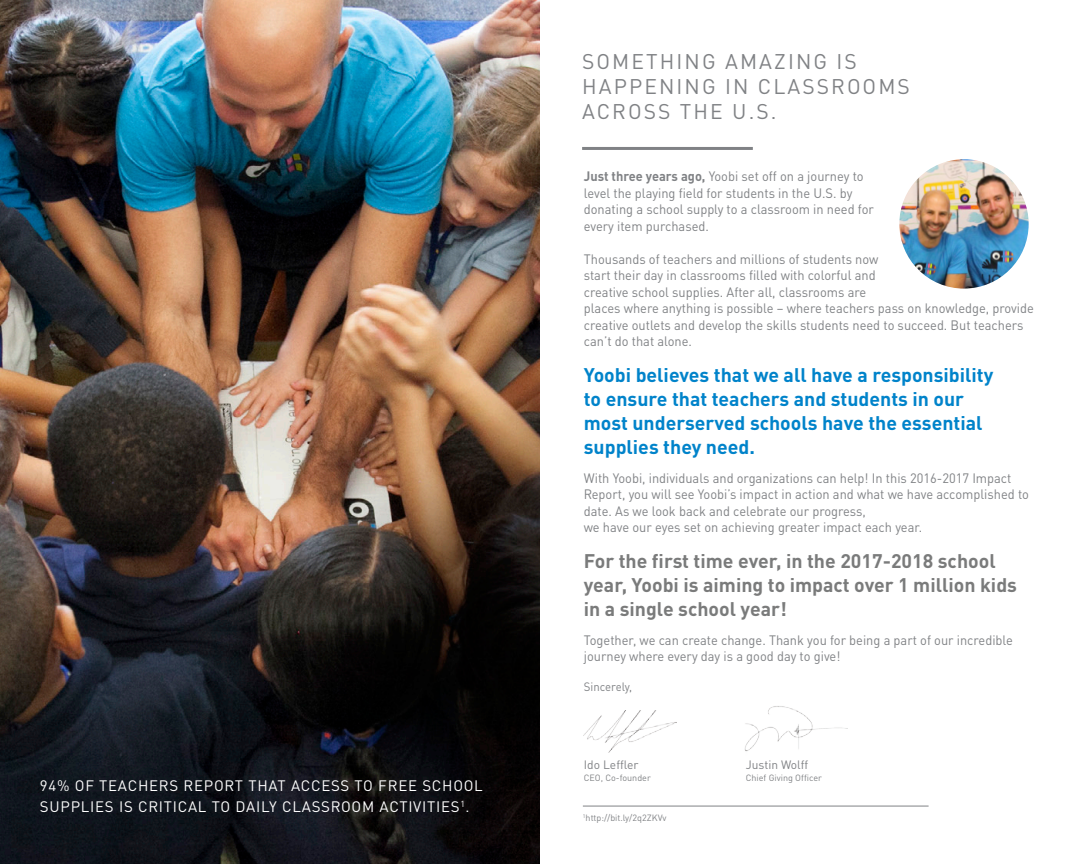
<style>
.page{position:relative;width:1080px;height:864px;background:#fff}
.page>*{position:absolute;margin:0;border:0;box-sizing:border-box;transform-origin:0 0}
.t1{font:21px/25.2px "DINOT";letter-spacing:.1em;color:#808285}
.t2{font:700 19.5px/24px "DINOT";color:#0083ca}
.t3{font:700 19.5px/24px "DINOT";color:#7a7b7b}
.t4{font:15px/21px "DINOT";letter-spacing:.05em;color:#fff}
.t5{font:13.5px/16.5px "DINOT";color:#808285;scale:.95 1}
.t6{font:12px "DINOT";color:#808285}
.t7{font:12px "DINOT";color:#808285;scale:.95 1}
.t8{font:9px "DINOT";color:#808285}
.s1{font-weight:700}
</style>
<div class="page">
<img style="left:0;top:0;width:540px;height:864px">
<img style="left:899px;top:159px;width:130px;height:130px;border-radius:65px">
<hr style="left:582px;top:147px;width:171px;height:3px;background:#808285">
<hr style="left:583px;top:806px;width:346px;height:1px;background:#808285">
<img style="left:744px;top:706px;width:104px;height:46px">
<img style="left:583px;top:711px;width:93px;height:42px">
<p class="t4" style="left:40px;top:775px;width:444px">94% OF TEACHERS REPORT THAT ACCESS TO FREE SCHOOL<br>SUPPLIES IS CRITICAL TO DAILY CLASSROOM ACTIVITIES<sup>1</sup>.</p>
<h1 class="t1" style="left:582px;top:48px;width:329px">SOMETHING AMAZING IS<br>HAPPENING IN CLASSROOMS<br>ACROSS THE U.S.</h1>
<p class="t5" style="left:584px;top:168px;width:307px"><span class="s1">Just three years ago,</span> Yoobi set off on a journey to level the playing field for students in the U.S. by donating a school supply to a classroom in need for every item purchased.</p>
<p class="t5" style="left:584px;top:250px;width:475px">Thousands of teachers and millions of students now<br>start their day in classrooms filled with colorful and<br>creative school supplies. After all, classrooms are<br>places where anything is possible – where teachers pass on knowledge, provide creative outlets and develop the skills students need to succeed. But teachers can’t do that alone.</p>
<h2 class="t2" style="left:584px;top:363px;width:411px">Yoobi believes that we all have a responsibility to ensure that teachers and students in our most underserved schools have the essential supplies they need.</h2>
<p class="t5" style="left:584px;top:469px;width:470px">With Yoobi, individuals and organizations can help! In this 2016-2017 Impact Report, you will see Yoobi’s impact in action and what we have accomplished to date. As we look back and celebrate our progress,<br>we have our eyes set on achieving greater impact each year.</p>
<h2 class="t3" style="left:584px;top:549px;width:435px">For the first time ever, in the 2017-2018 school year, Yoobi is aiming to impact over 1 million kids in a single school year!</h2>
<p class="t5" style="left:584px;top:631px;width:453px">Together, we can create change. Thank you for being a part of our incredible journey where every day is a good day to give!</p>
<p class="t7" style="left:584px;top:679px;width:52px">Sincerely,</p>
<p class="t6" style="left:584px;top:757px;width:56px">Ido Leffler</p>
<p class="t6" style="left:746px;top:757px;width:64px">Justin Wolff</p>
<p class="t8" style="left:584px;top:772px;width:68px">CEO, Co-founder</p>
<p class="t8" style="left:746px;top:772px;width:78px">Chief Giving Officer</p>
<p class="t8" style="left:583px;top:812px;width:85px"><sup>1</sup>http://bit.ly/2q2ZKVv</p>
</div>
